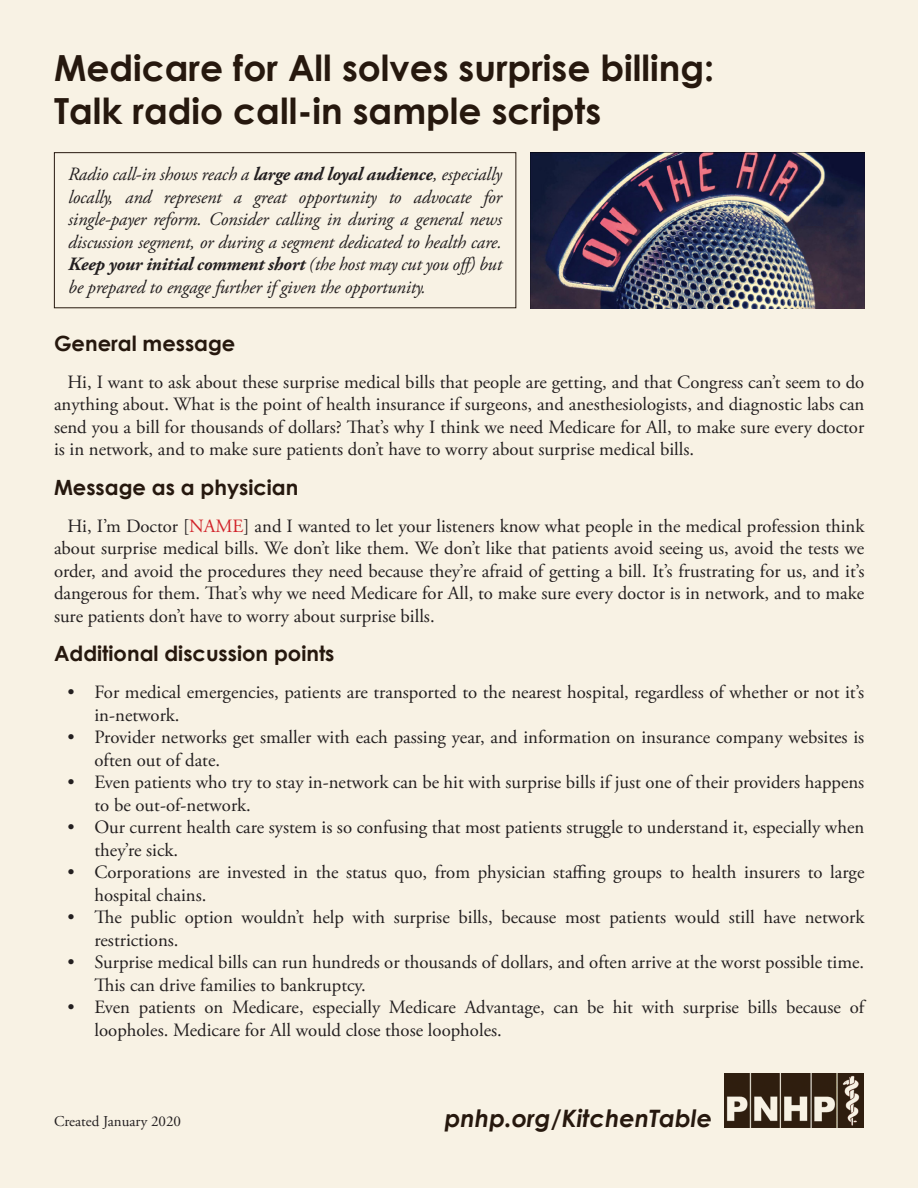
<style>
.page{position:relative;width:918px;height:1188px;background:#f8f2e4}
.page>*{position:absolute;margin:0;border:0;box-sizing:border-box;transform-origin:0 0}
.t1{font:700 36px/43.2px "Century Gothic";color:#26180e}
.t2{font:italic 700 24px "Century Gothic";color:#26180e}
.t3{font:700 21px "Century Gothic";color:#26180e}
.t4{font:18.75px/22.5px "Adobe Garamond Pro";color:#231f20}
.t5{font:italic 18.75px/22.5px "Adobe Garamond Pro";letter-spacing:-.01em;color:#231f20;text-align:justify}
.t6{font:15px "Adobe Garamond Pro";color:#231f20}
.s1{font-weight:700}
.s2{color:#d1232a}
</style>
<div class="page">
<img style="left:531px;top:152px;width:333px;height:156px">
<div style="left:54px;top:152px;width:462px;height:156px;border:1px solid #26180e"></div>
<img style="left:724px;top:1074px;width:140px;height:54px">
<p class="t1" style="left:54px;top:45px;width:662px">Medicare for All solves surprise billing:<br>Talk radio call-in sample scripts</p>
<p class="t5" style="left:68px;top:163px;width:435px">Radio call-in shows reach a <span class="s1">large and loyal audience</span>, especially locally, and represent a great opportunity to advocate for single-payer reform. Consider calling in during a general news discussion segment, or during a segment dedicated to health care.<br><span class="s1">Keep your initial comment short</span> (the host may cut you off) but be prepared to engage further if given the opportunity.</p>
<p class="t3" style="left:54px;top:327px;width:183px">General message</p>
<p class="t4" style="left:54px;top:371px;width:812px;text-align:justify;text-indent:14px">Hi, I want to ask about these surprise medical bills that people are getting, and that Congress can’t seem to do anything about. What is the point of health insurance if surgeons, and anesthesiologists, and diagnostic labs can send you a bill for thousands of dollars? That’s why I think we need Medicare for All, to make sure every doctor is in network, and to make sure patients don’t have to worry about surprise medical bills.</p>
<p class="t3" style="left:54px;top:471px;width:246px">Message as a physician</p>
<p class="t4" style="left:54px;top:515px;width:812px;text-align:justify;text-indent:14px">Hi, I’m Doctor [<span class="s2">NAME</span>] and I wanted to let your listeners know what people in the medical profession think about surprise medical bills. We don’t like them. We don’t like that patients avoid seeing us, avoid the tests we order, and avoid the procedures they need because they’re afraid of getting a bill. It’s frustrating for us, and it’s dangerous for them. That’s why we need Medicare for All, to make sure every doctor is in network, and to make sure patients don’t have to worry about surprise bills.</p>
<p class="t3" style="left:54px;top:638px;width:282px">Additional discussion points</p>
<p class="t4" style="left:94px;top:682px;width:771px;text-indent:-27px">• For medical emergencies, patients are transported to the nearest hospital, regardless of whether or not it’s in-network.</p>
<p class="t4" style="left:94px;top:727px;width:771px;text-indent:-27px">• Provider networks get smaller with each passing year, and information on insurance company websites is often out of date.</p>
<p class="t4" style="left:94px;top:772px;width:771px;text-indent:-27px">• Even patients who try to stay in-network can be hit with surprise bills if just one of their providers happens to be out-of-network.</p>
<p class="t4" style="left:94px;top:817px;width:771px;text-indent:-27px">• Our current health care system is so confusing that most patients struggle to understand it, especially when they’re sick.</p>
<p class="t4" style="left:94px;top:862px;width:771px;text-indent:-27px">• Corporations are invested in the status quo, from physician staffing groups to health insurers to large hospital chains.</p>
<p class="t4" style="left:94px;top:907px;width:771px;text-indent:-27px">• The public option wouldn’t help with surprise bills, because most patients would still have network restrictions.</p>
<p class="t4" style="left:94px;top:952px;width:771px;text-indent:-27px">• Surprise medical bills can run hundreds or thousands of dollars, and often arrive at the worst possible time.<br>This can drive families to bankruptcy.</p>
<p class="t4" style="left:94px;top:997px;width:771px;text-indent:-27px">• Even patients on Medicare, especially Medicare Advantage, can be hit with surprise bills because of loopholes. Medicare for All would close those loopholes.</p>
<p class="t6" style="left:54px;top:1112px;width:129px">Created January 2020</p>
<p class="t2" style="left:445px;top:1100px;width:269px">pnhp.org/KitchenTable</p>
</div>
